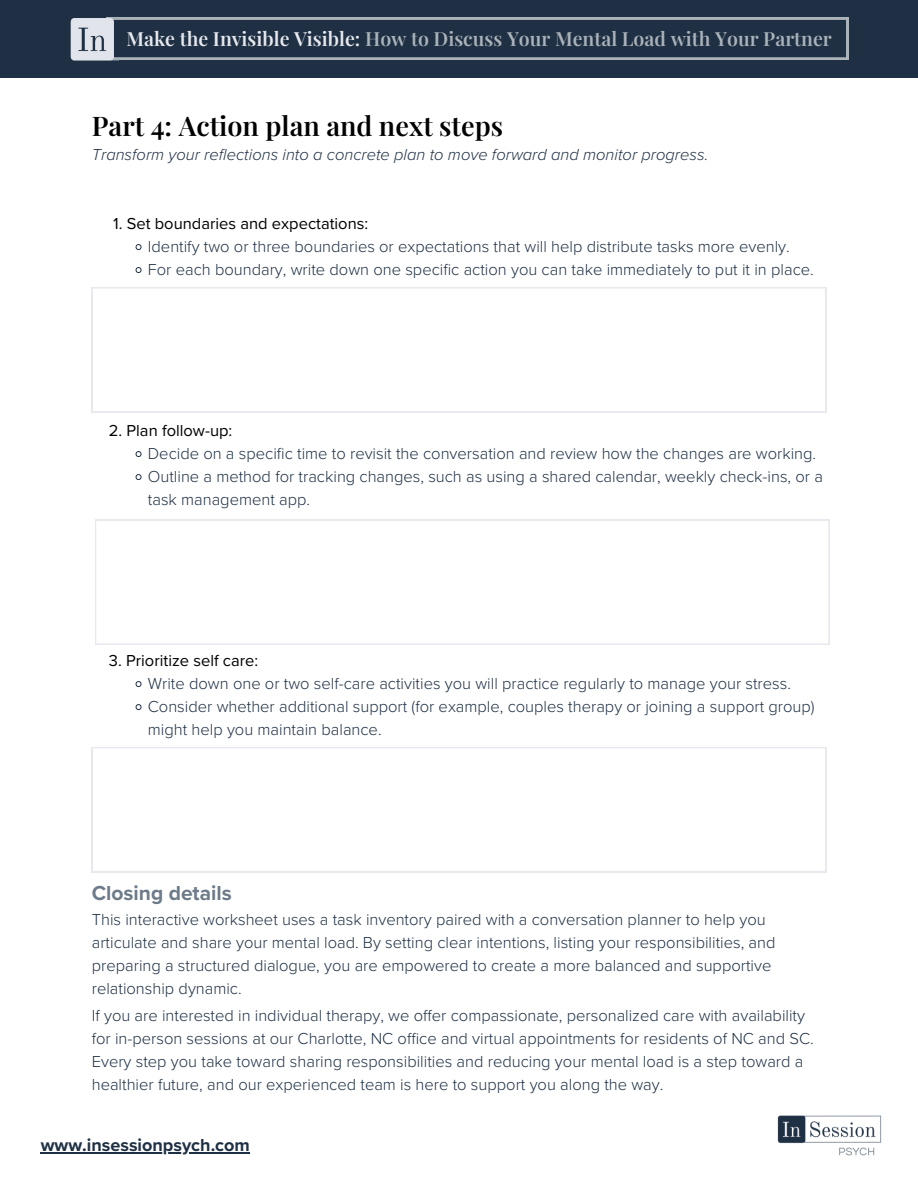
<style>
.page{position:relative;width:918px;height:1188px;background:#fff}
.page>*{position:absolute;margin:0;border:0;box-sizing:border-box;transform-origin:0 0}
.t1{font:600 27px "Playfair Display";color:#000}
.t2{font:700 21px "Proxima Nova";color:#6d7a89}
.t3{font:600 19.5px "Playfair Display";color:#aab2ba}
.t4{font:700 18px "Proxima Nova";color:#1f3044}
.t5{font:300 16.5px/23px "Proxima Nova";color:#1f3044}
.t6{font:italic 300 16.5px "Proxima Nova";color:#1f3044}
.t7{font:16.5px "Proxima Nova";color:#000}
.s1{color:#e7e9ef}
</style>
<div class="page">
<div style="left:0;top:0;width:918px;height:78px;background:#1f3044"></div>
<svg style="left:118px;top:18px;width:730px;height:41px"></svg>
<img style="left:70px;top:17px;width:48px;height:44px">
<img style="left:777px;top:1115px;width:105px;height:41px">
<svg style="left:136px;top:244px;width:5px;height:6px"></svg>
<svg style="left:136px;top:267px;width:5px;height:6px"></svg>
<svg style="left:136px;top:451px;width:5px;height:6px"></svg>
<svg style="left:136px;top:474px;width:5px;height:6px"></svg>
<svg style="left:136px;top:681px;width:5px;height:6px"></svg>
<svg style="left:136px;top:704px;width:5px;height:6px"></svg>
<svg style="left:92px;top:747px;width:734px;height:125px"></svg>
<svg style="left:95px;top:520px;width:734px;height:125px"></svg>
<svg style="left:92px;top:287px;width:734px;height:125px"></svg>
<hr style="left:41px;top:1153px;width:209px;height:1px;background:#1f3044">
<p class="t3" style="left:126px;top:23px;width:707px"><span class="s1">Make the Invisible Visible:</span> How to Discuss Your Mental Load with Your Partner</p>
<h1 class="t1" style="left:92px;top:104px;width:413px">Part 4: Action plan and next steps</h1>
<p class="t6" style="left:92px;top:142px;width:618px">Transform your reflections into a concrete plan to move forward and monitor progress.</p>
<p class="t7" style="left:113px;top:211px;width:257px">1. Set boundaries and expectations:</p>
<p class="t5" style="left:148px;top:234px;width:667px">Identify two or three boundaries or expectations that will help distribute tasks more evenly.<br>For each boundary, write down one specific action you can take immediately to put it in place.</p>
<p class="t7" style="left:109px;top:418px;width:125px">2. Plan follow-up:</p>
<p class="t5" style="left:148px;top:441px;width:677px">Decide on a specific time to revisit the conversation and review how the changes are working.<br>Outline a method for tracking changes, such as using a shared calendar, weekly check-ins, or a task management app.</p>
<p class="t7" style="left:109px;top:648px;width:151px">3. Prioritize self care:</p>
<p class="t5" style="left:148px;top:671px;width:668px">Write down one or two self-care activities you will practice regularly to manage your stress.<br>Consider whether additional support (for example, couples therapy or joining a support group) might help you maintain balance.</p>
<p class="t2" style="left:92px;top:878px;width:141px">Closing details</p>
<p class="t5" style="left:92px;top:907px;width:685px">This interactive worksheet uses a task inventory paired with a conversation planner to help you articulate and share your mental load. By setting clear intentions, listing your responsibilities, and preparing a structured dialogue, you are empowered to create a more balanced and supportive relationship dynamic.</p>
<p class="t5" style="left:92px;top:1003px;width:723px">If you are interested in individual therapy, we offer compassionate, personalized care with availability for in-person sessions at our Charlotte, NC office and virtual appointments for residents of NC and SC.<br>Every step you take toward sharing responsibilities and reducing your mental load is a step toward a healthier future, and our experienced team is here to support you along the way.</p>
<p class="t4" style="left:41px;top:1132px;width:211px">www.insessionpsych.com</p>
</div>
